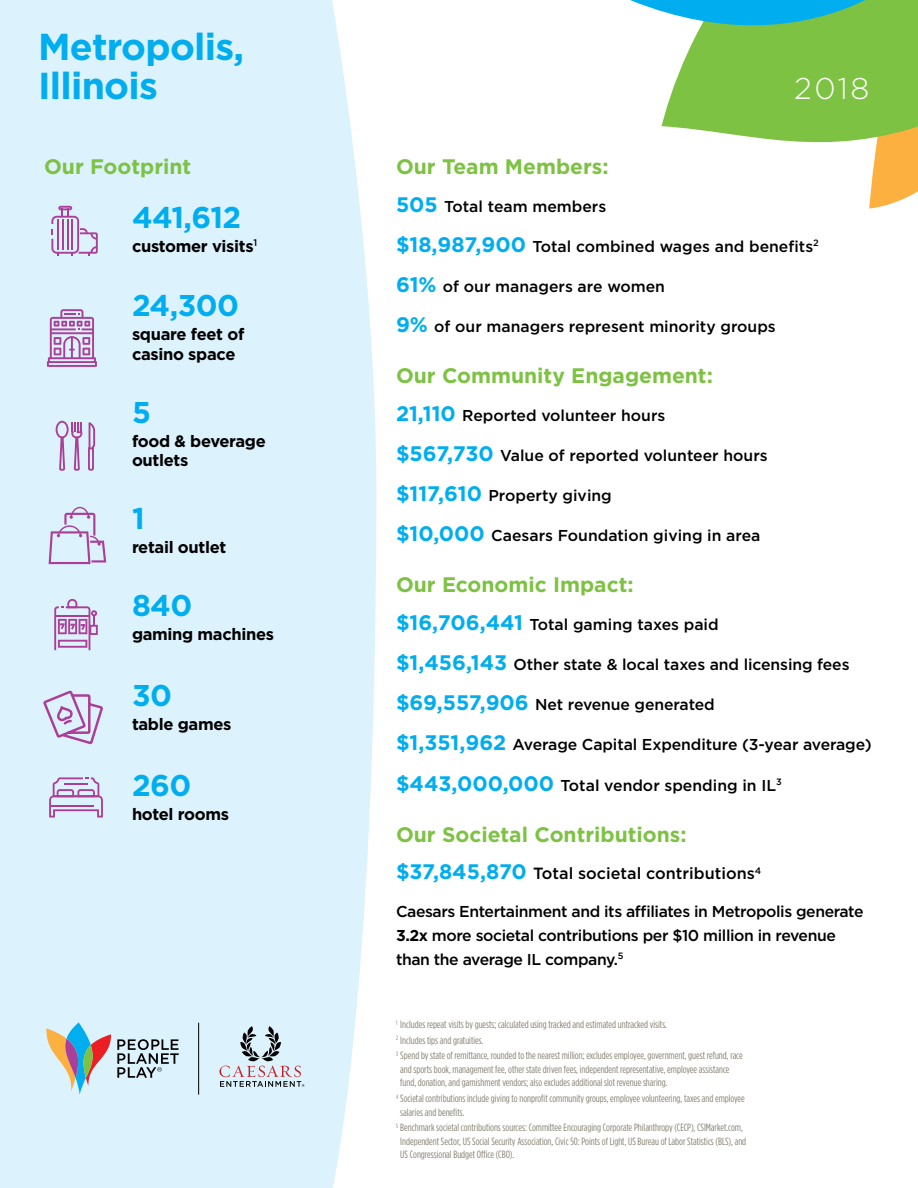
<style>
.page{position:relative;width:918px;height:1188px;background:#fff}
.page>*{position:absolute;margin:0;border:0;box-sizing:border-box;transform-origin:0 0}
.t1{font:700 37.5px/39px "Gotham";letter-spacing:-.02em;color:#00aeef}
.t2{font:700 30px "Gotham";letter-spacing:-.02em;color:#00aeef}
.t3{font:300 30px "Gotham";color:#fff}
.t4{font:700 21px "Gotham";color:#7dc243}
.t5{font:700 16.5px/19.8px "Gotham";letter-spacing:-.02em;color:#000}
.t6{font:500 16.2px "Gotham";color:#000}
.t7{font:500 15.75px "Gotham";letter-spacing:-.005em;color:#000}
.t8{font:500 15.75px/24px "Gotham";letter-spacing:-.025em;color:#000}
.t9{font:10.5px/13.5px "Gotham Condensed";color:#857f70}
.s1{font-weight:700;font-size:21px;color:#00aeef}
.s2{font-weight:700}
</style>
<div class="page">
<svg style="left:630px;top:0;width:288px;height:209px"></svg>
<div style="left:0;top:0;width:376px;height:1188px;background:#dcf2fd"></div>
<svg style="left:51px;top:206px;width:47px;height:49px;background:#cdbddf"></svg>
<svg style="left:49px;top:777px;width:54px;height:40px;background:#cdbbde"></svg>
<svg style="left:54px;top:599px;width:44px;height:51px;background:#cab1d8"></svg>
<svg style="left:88px;top:422px;width:7px;height:49px"></svg>
<svg style="left:56px;top:421px;width:26px;height:50px"></svg>
<svg style="left:41px;top:689px;width:64px;height:57px;background:#d1cae6"></svg>
<svg style="left:47px;top:309px;width:50px;height:58px;background:#c7a5d1"></svg>
<svg style="left:219px;top:1026px;width:85px;height:61px;background:#c0ccd6"></svg>
<svg style="left:45px;top:1022px;width:66px;height:73px;background:#bcc3c5"></svg>
<svg style="left:117px;top:1039px;width:62px;height:39px;background:#9fafb7"></svg>
<hr style="left:198px;top:1023px;width:1px;height:72px;background:#000">
<svg style="left:49px;top:507px;width:57px;height:57px;background:#d2cee9"></svg>
<h1 class="t1" style="left:38px;top:26px;width:208px">Metropolis,<br>Illinois</h1>
<h3 class="t4" style="left:44px;top:154px;width:149px">Our Footprint</h3>
<h2 class="t2" style="left:132px;top:200px;width:111px">441,612</h2>
<h3 class="t5" style="left:132px;top:236px;width:127px">customer visits<sup>1</sup></h3>
<h2 class="t2" style="left:132px;top:288px;width:108px">24,300</h2>
<h3 class="t5" style="left:132px;top:324px;width:114px">square feet of casino space</h3>
<h2 class="t2" style="left:132px;top:395px;width:20px">5</h2>
<h3 class="t5" style="left:132px;top:430px;width:135px">food &amp; beverage outlets</h3>
<h2 class="t2" style="left:132px;top:501px;width:14px">1</h2>
<h3 class="t5" style="left:132px;top:537px;width:96px">retail outlet</h3>
<h2 class="t2" style="left:132px;top:588px;width:62px">840</h2>
<h3 class="t5" style="left:132px;top:624px;width:144px">gaming machines</h3>
<h2 class="t2" style="left:132px;top:678px;width:41px">30</h2>
<h3 class="t5" style="left:132px;top:714px;width:101px">table games</h3>
<h2 class="t2" style="left:132px;top:768px;width:61px">260</h2>
<h3 class="t5" style="left:132px;top:804px;width:99px">hotel rooms</h3>
<h2 class="t3" style="left:794px;top:72px;width:76px">2018</h2>
<h3 class="t4" style="left:396px;top:154px;width:214px">Our Team Members:</h3>
<h3 class="t7" style="left:396px;top:197px;width:212px"><span class="s1">505</span> Total team members</h3>
<h3 class="t7" style="left:396px;top:237px;width:424px"><span class="s1">$18,987,900</span> Total combined wages and benefits<sup>2</sup></h3>
<h3 class="t7" style="left:396px;top:277px;width:271px"><span class="s1">61%</span> of our managers are women</h3>
<h3 class="t7" style="left:396px;top:318px;width:381px"><span class="s1">9%</span> of our managers represent minority groups</h3>
<h3 class="t4" style="left:396px;top:364px;width:318px">Our Community Engagement:</h3>
<h3 class="t7" style="left:396px;top:406px;width:271px"><span class="s1">21,110</span> Reported volunteer hours</h3>
<h3 class="t7" style="left:396px;top:446px;width:373px"><span class="s1">$567,730</span> Value of reported volunteer hours</h3>
<h3 class="t7" style="left:396px;top:487px;width:217px"><span class="s1">$117,610</span> Property giving</h3>
<h3 class="t7" style="left:396px;top:527px;width:366px"><span class="s1">$10,000</span> Caesars Foundation giving in area</h3>
<h3 class="t4" style="left:396px;top:573px;width:239px">Our Economic Impact:</h3>
<h3 class="t7" style="left:396px;top:615px;width:324px"><span class="s1">$16,706,441</span> Total gaming taxes paid</h3>
<h3 class="t7" style="left:396px;top:655px;width:455px"><span class="s1">$1,456,143</span> Other state &amp; local taxes and licensing fees</h3>
<h3 class="t7" style="left:396px;top:696px;width:320px"><span class="s1">$69,557,906</span> Net revenue generated</h3>
<h3 class="t7" style="left:396px;top:736px;width:477px"><span class="s1">$1,351,962</span> Average Capital Expenditure (3-year average)</h3>
<h3 class="t7" style="left:396px;top:776px;width:387px"><span class="s1">$443,000,000</span> Total vendor spending in IL<sup>3</sup></h3>
<h3 class="t4" style="left:396px;top:822px;width:292px">Our Societal Contributions:</h3>
<h3 class="t6" style="left:396px;top:864px;width:367px"><span class="s1">$37,845,870</span> Total societal contributions<sup>4</sup></h3>
<h3 class="t8" style="left:396px;top:899px;width:469px">Caesars Entertainment and its affiliates in Metropolis generate<br><span class="s2">3.2x</span> more societal contributions per $10 million in revenue than the average IL company.<sup>5</sup></h3>
<p class="t9" style="left:396px;top:1017px;width:348px;line-height:15.6px"><sup>1</sup> Includes repeat visits by guests; calculated using tracked and estimated untracked visits.<br><sup>2</sup> Includes tips and gratuities.<br><sup>3</sup> Spend by state of remittance, rounded to the nearest million; excludes employee, government, guest refund, race</p>
<p class="t9" style="left:400px;top:1062px;width:331px">and sports book, management fee, other state driven fees, independent representative, employee assistance fund, donation, and garnishment vendors; also excludes additional slot revenue sharing.</p>
<p class="t9" style="left:400px;top:1092px;width:346px;text-indent:-4px"><sup>4</sup> Societal contributions include giving to nonprofit community groups, employee volunteering, taxes and employee salaries and benefits.</p>
<p class="t9" style="left:400px;top:1121px;width:347px;text-indent:-4px"><sup>5</sup> Benchmark societal contributions sources: Committee Encouraging Corporate Philanthropy (CECP), CSIMarket.com,<br>Independent Sector, US Social Security Association, Civic 50: Points of Light, US Bureau of Labor Statistics (BLS), and<br>US Congressional Budget Office (CBO).</p>
</div>
